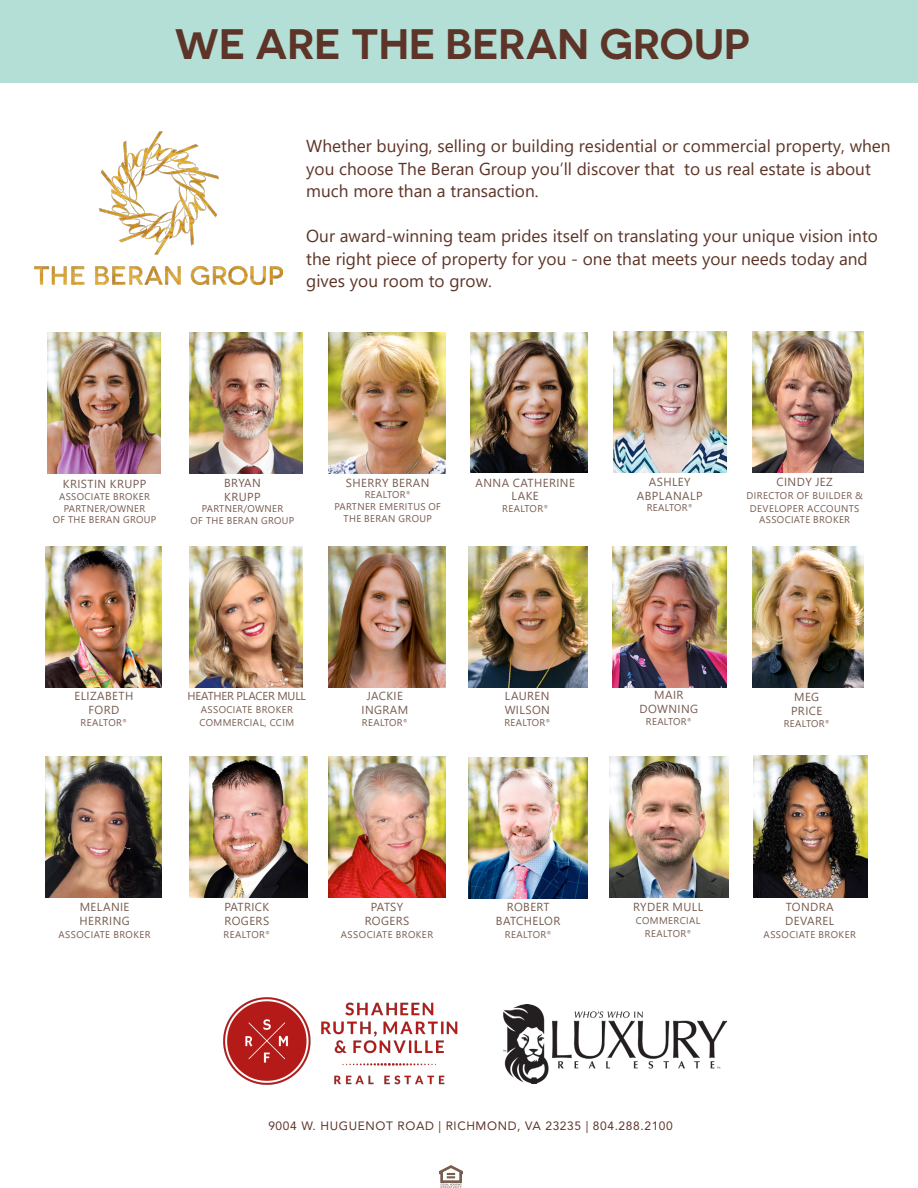
<style>
.page{position:relative;width:918px;height:1188px;background:#fff}
.page>*{position:absolute;margin:0;border:0;box-sizing:border-box;transform-origin:0 0}
.t1{font:600 42.6px "Novecentosanswide";color:#5d3427}
.t2{font:17.25px/22.5px "Segoe UI";color:#5d3427}
.t3{font:12px "Avenir LT Std";letter-spacing:.05em;color:#5d3427}
.t4{font:11.7px "Segoe UI";letter-spacing:.035em;color:#775c50}
.t5{font:11.55px "Segoe UI";letter-spacing:-.015em;color:#775c50}
.t6{font:9.75px/11.7px "Segoe UI";letter-spacing:.035em;color:#775c50;text-align:center}
</style>
<div class="page">
<img style="left:35px;top:131px;width:247px;height:153px">
<div style="left:0;top:0;width:918px;height:83px;background:#b3dfd7"></div>
<img style="left:439px;top:1166px;width:23px;height:22px">
<img style="left:48px;top:332px;width:113px;height:141px">
<img style="left:328px;top:332px;width:117px;height:141px">
<img style="left:614px;top:332px;width:113px;height:141px">
<img style="left:469px;top:546px;width:119px;height:141px">
<img style="left:328px;top:546px;width:118px;height:141px">
<img style="left:190px;top:332px;width:112px;height:141px">
<img style="left:190px;top:546px;width:113px;height:141px">
<img style="left:46px;top:546px;width:116px;height:141px">
<img style="left:471px;top:332px;width:117px;height:140px">
<img style="left:752px;top:332px;width:112px;height:140px">
<img style="left:752px;top:546px;width:112px;height:142px">
<img style="left:609px;top:756px;width:120px;height:142px">
<img style="left:328px;top:756px;width:118px;height:141px">
<img style="left:190px;top:756px;width:117px;height:141px">
<img style="left:612px;top:546px;width:115px;height:141px">
<img style="left:753px;top:756px;width:115px;height:142px">
<img style="left:46px;top:756px;width:116px;height:141px">
<img style="left:223px;top:997px;width:235px;height:88px">
<img style="left:504px;top:1005px;width:223px;height:78px">
<img style="left:469px;top:758px;width:119px;height:140px">
<p class="t1" style="left:175px;top:18px;width:576px">WE ARE THE BERAN GROUP</p>
<p class="t2" style="left:306px;top:133px;width:586px">Whether buying, selling or building residential or commercial property, when you choose The Beran Group you’ll discover that to us real estate is about much more than a transaction.</p>
<p class="t2" style="left:306px;top:223px;width:573px">Our award-winning team prides itself on translating your unique vision into the right piece of property for you - one that meets your needs today and gives you room to grow.</p>
<p class="t4" style="left:63px;top:473px;width:85px">KRISTIN KRUPP</p>
<p class="t6" style="left:59px;top:490px;width:92px">ASSOCIATE BROKER</p>
<p class="t6" style="left:64px;top:501px;width:83px">PARTNER/OWNER</p>
<p class="t6" style="left:53px;top:513px;width:105px">OF THE BERAN GROUP</p>
<p class="t4" style="left:224px;top:472px;width:38px">BRYAN</p>
<p class="t4" style="left:224px;top:486px;width:38px">KRUPP</p>
<p class="t6" style="left:202px;top:502px;width:83px">PARTNER/OWNER</p>
<p class="t6" style="left:191px;top:514px;width:105px">OF THE BERAN GROUP</p>
<p class="t4" style="left:346px;top:472px;width:85px">SHERRY BERAN</p>
<p class="t6" style="left:365px;top:488px;width:48px">REALTOR<sup>®</sup></p>
<p class="t6" style="left:334px;top:500px;width:108px">PARTNER EMERITUS OF<br>THE BERAN GROUP</p>
<p class="t4" style="left:476px;top:472px;width:101px">ANNA CATHERINE</p>
<p class="t4" style="left:512px;top:485px;width:29px">LAKE</p>
<p class="t6" style="left:502px;top:502px;width:48px">REALTOR<sup>®</sup></p>
<p class="t4" style="left:649px;top:470px;width:43px">ASHLEY</p>
<p class="t4" style="left:637px;top:484px;width:67px">ABPLANALP</p>
<p class="t6" style="left:647px;top:501px;width:48px">REALTOR<sup>®</sup></p>
<p class="t4" style="left:777px;top:470px;width:58px">CINDY JEZ</p>
<p class="t6" style="left:746px;top:488px;width:118px;line-height:13px">DIRECTOR OF BUILDER &amp;<br>DEVELOPER ACCOUNTS</p>
<p class="t6" style="left:759px;top:513px;width:92px">ASSOCIATE BROKER</p>
<p class="t4" style="left:74px;top:685px;width:60px">ELIZABETH</p>
<p class="t4" style="left:88px;top:699px;width:32px">FORD</p>
<p class="t6" style="left:81px;top:716px;width:48px">REALTOR<sup>®</sup></p>
<p class="t5" style="left:188px;top:685px;width:120px">HEATHER PLACER MULL</p>
<p class="t6" style="left:201px;top:703px;width:94px">ASSOCIATE BROKER</p>
<p class="t6" style="left:200px;top:716px;width:96px">COMMERCIAL, CCIM</p>
<p class="t4" style="left:367px;top:685px;width:38px">JACKIE</p>
<p class="t4" style="left:362px;top:699px;width:48px">INGRAM</p>
<p class="t6" style="left:362px;top:716px;width:48px">REALTOR<sup>®</sup></p>
<p class="t4" style="left:505px;top:685px;width:46px">LAUREN</p>
<p class="t4" style="left:505px;top:699px;width:47px">WILSON</p>
<p class="t6" style="left:504px;top:716px;width:48px">REALTOR<sup>®</sup></p>
<p class="t4" style="left:654px;top:684px;width:31px">MAIR</p>
<p class="t4" style="left:640px;top:698px;width:60px">DOWNING</p>
<p class="t6" style="left:646px;top:715px;width:48px">REALTOR<sup>®</sup></p>
<p class="t4" style="left:794px;top:686px;width:27px">MEG</p>
<p class="t4" style="left:791px;top:700px;width:33px">PRICE</p>
<p class="t6" style="left:784px;top:717px;width:48px">REALTOR<sup>®</sup></p>
<p class="t4" style="left:80px;top:896px;width:51px">MELANIE</p>
<p class="t4" style="left:79px;top:910px;width:52px">HERRING</p>
<p class="t6" style="left:58px;top:928px;width:94px">ASSOCIATE BROKER</p>
<p class="t4" style="left:224px;top:896px;width:47px">PATRICK</p>
<p class="t4" style="left:224px;top:910px;width:46px">ROGERS</p>
<p class="t6" style="left:224px;top:928px;width:48px">REALTOR<sup>®</sup></p>
<p class="t4" style="left:371px;top:896px;width:34px">PATSY</p>
<p class="t4" style="left:365px;top:910px;width:46px">ROGERS</p>
<p class="t6" style="left:341px;top:928px;width:94px">ASSOCIATE BROKER</p>
<p class="t4" style="left:507px;top:896px;width:44px">ROBERT</p>
<p class="t4" style="left:496px;top:910px;width:66px">BATCHELOR</p>
<p class="t6" style="left:505px;top:928px;width:48px">REALTOR<sup>®</sup></p>
<p class="t4" style="left:633px;top:896px;width:72px">RYDER MULL</p>
<p class="t6" style="left:636px;top:914px;width:66px">COMMERCIAL</p>
<p class="t6" style="left:645px;top:927px;width:48px">REALTOR<sup>®</sup></p>
<p class="t4" style="left:786px;top:896px;width:49px">TONDRA</p>
<p class="t4" style="left:785px;top:910px;width:50px">DEVAREL</p>
<p class="t6" style="left:764px;top:928px;width:94px">ASSOCIATE BROKER</p>
<p class="t3" style="left:268px;top:1118px;width:406px">9004 W. HUGUENOT ROAD | RICHMOND, VA 23235 | 804.288.2100</p>
</div>
